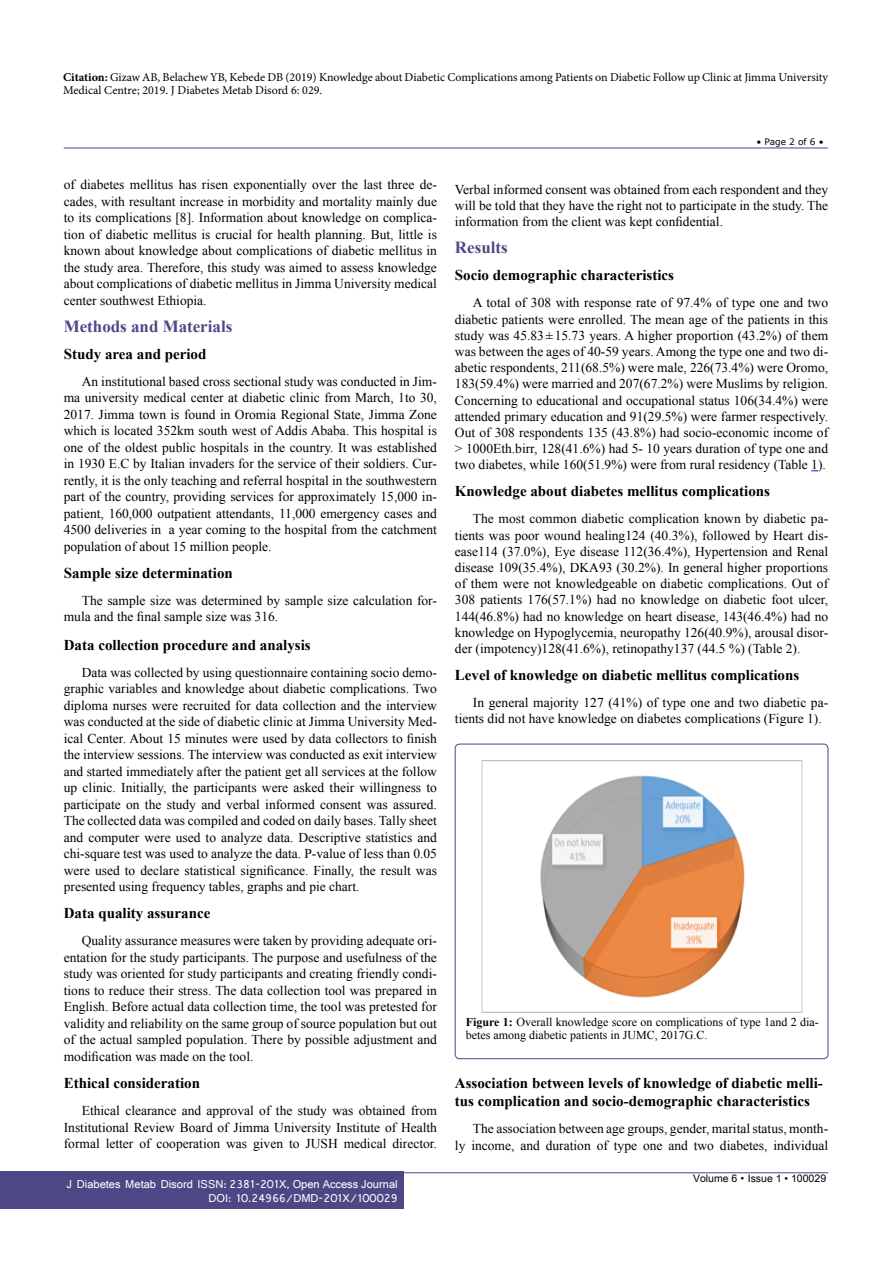
<style>
.page{position:relative;width:893px;height:1263px;background:#fff}
.page>*{position:absolute;margin:0;border:0;box-sizing:border-box;transform-origin:0 0}
.t1{font:700 16.95px "Times New Roman";color:#4d4785}
.t2{font:700 15px/18px "Times New Roman";color:#000}
.t3{font:13.5px/16.5px "Times New Roman";color:#000;text-align:justify}
.t4{font:12px/13.5px "Minion Pro";color:#000}
.t5{font:12px/13.5px "Times New Roman";color:#000}
.t6{font:12px/14.2px "Shruti";color:#fff;text-align:right}
.t7{font:10.5px "Arial Unicode MS";color:#000}
.t8{font:9px "MS Reference Sans Serif";color:#000}
.s1{font-weight:700}
.s2{font-family:"Batang"}
</style>
<div class="page">
<hr style="left:64px;top:148px;width:764px;height:1px;background:#4d4785">
<hr style="left:64px;top:1172px;width:764px;height:1px;background:#4d4785">
<div style="left:0;top:1171px;width:403px;height:38px;background:#4d4785"></div>
<div style="left:455px;top:744px;width:373px;height:315px;border:1px solid #4d4785;border-radius:4px"></div>
<img style="left:482px;top:760px;width:320px;height:253px">
<p class="t4" style="left:63px;top:70px;width:767px"><span class="s1">Citation:</span> Gizaw AB, Belachew YB, Kebede DB (2019) Knowledge about Diabetic Complications among Patients on Diabetic Follow up Clinic at Jimma University<br>Medical Centre; 2019. J Diabetes Metab Disord 6: 029.</p>
<p class="t3" style="left:64px;top:176px;width:375px">of diabetes mellitus has risen exponentially over the last three de&shy;cades, with resultant increase in morbidity and mortality mainly due to its complications [8]. Information about knowledge on complica&shy;tion of diabetic mellitus is crucial for health planning. But, little is known about knowledge about complications of diabetic mellitus in the study area. Therefore, this study was aimed to assess knowledge about complications of diabetic mellitus in Jimma University medical center southwest Ethiopia.</p>
<p class="t1" style="left:64px;top:314px;width:170px">Methods and Materials</p>
<p class="t2" style="left:64px;top:344px;width:144px">Study area and period</p>
<p class="t3" style="left:64px;top:373px;width:375px;text-indent:18px">An institutional based cross sectional study was conducted in Jim&shy;ma university medical center at diabetic clinic from March, 1to 30, 2017. Jimma town is found in Oromia Regional State, Jimma Zone which is located 352km south west of Addis Ababa. This hospital is one of the oldest public hospitals in the country. It was established in 1930 E.C by Italian invaders for the service of their soldiers. Cur&shy;rently, it is the only teaching and referral hospital in the southwestern part of the country, providing services for approximately 15,000 in&shy;patient, 160,000 outpatient attendants, 11,000 emergency cases and 4500 deliveries in a year coming to the hospital from the catchment population of about 15 million people.</p>
<p class="t2" style="left:64px;top:563px;width:171px">Sample size determination</p>
<p class="t3" style="left:64px;top:592px;width:375px;text-indent:18px">The sample size was determined by sample size calculation for&shy;mula and the final sample size was 316.</p>
<p class="t2" style="left:64px;top:635px;width:248px">Data collection procedure and analysis</p>
<p class="t3" style="left:64px;top:664px;width:375px;text-indent:18px">Data was collected by using questionnaire containing socio demo&shy;graphic variables and knowledge about diabetic complications. Two diploma nurses were recruited for data collection and the interview was conducted at the side of diabetic clinic at Jimma University Med&shy;ical Center. About 15 minutes were used by data collectors to finish the interview sessions. The interview was conducted as exit interview and started immediately after the patient get all services at the follow up clinic. Initially, the participants were asked their willingness to participate on the study and verbal informed consent was assured.<br>The collected data was compiled and coded on daily bases. Tally sheet and computer were used to analyze data. Descriptive statistics and chi-square test was used to analyze the data. P-value of less than 0.05 were used to declare statistical significance. Finally, the result was presented using frequency tables, graphs and pie chart.</p>
<p class="t2" style="left:64px;top:904px;width:148px">Data quality assurance</p>
<p class="t3" style="left:64px;top:932px;width:375px;text-indent:18px">Quality assurance measures were taken by providing adequate ori&shy;entation for the study participants. The purpose and usefulness of the study was oriented for study participants and creating friendly condi&shy;tions to reduce their stress. The data collection tool was prepared in English. Before actual data collection time, the tool was pretested for validity and reliability on the same group of source population but out of the actual sampled population. There by possible adjustment and modification was made on the tool.</p>
<p class="t2" style="left:64px;top:1073px;width:138px">Ethical consideration</p>
<p class="t3" style="left:64px;top:1102px;width:375px;text-indent:18px">Ethical clearance and approval of the study was obtained from Institutional Review Board of Jimma University Institute of Health formal letter of cooperation was given to JUSH medical director.</p>
<p class="t6" style="left:67px;top:1176px;width:333px">J Diabetes Metab Disord ISSN: 2381-201X, Open Access Journal<br>DOI: 10.24966/DMD-201X/100029</p>
<p class="t8" style="left:756px;top:136px;width:69px">• Page 2 of 6 •</p>
<p class="t3" style="left:455px;top:181px;width:375px">Verbal informed consent was obtained from each respondent and they will be told that they have the right not to participate in the study. The information from the client was kept confidential.</p>
<p class="t1" style="left:455px;top:236px;width:54px">Results</p>
<p class="t2" style="left:455px;top:266px;width:221px">Socio demographic characteristics</p>
<p class="t3" style="left:455px;top:294px;width:375px;text-indent:18px">A total of 308 with response rate of 97.4% of type one and two diabetic patients were enrolled. The mean age of the patients in this study was 45.83±15.73 years. A higher proportion (43.2%) of them was between the ages of 40-59 years. Among the type one and two di&shy;abetic respondents, 211(68.5%) were male, 226(73.4%) were Oromo, 183(59.4%) were married and 207(67.2%) were Muslims by religion.<br>Concerning to educational and occupational status 106(34.4%) were attended primary education and 91(29.5%) were farmer respectively.<br>Out of 308 respondents 135 (43.8%) had socio-economic income of &gt; 1000Eth.birr, 128(41.6%) had 5- 10 years duration of type one and two diabetes, while 160(51.9%) were from rural residency (Table 1).</p>
<p class="t2" style="left:455px;top:482px;width:317px">Knowledge about diabetes mellitus complications</p>
<p class="t3" style="left:455px;top:510px;width:375px;text-indent:18px">The most common diabetic complication known by diabetic pa&shy;tients was poor wound healing124 (40.3%), followed by Heart dis&shy;ease114 (37.0%), Eye disease 112(36.4%), Hypertension and Renal disease 109(35.4%), DKA93 (30.2%). In general higher proportions of them were not knowledgeable on diabetic complications. Out of 308 patients 176(57.1%) had no knowledge on diabetic foot ulcer, 144(46.8%) had no knowledge on heart disease, 143(46.4%) had no knowledge on Hypoglycemia, neuropathy 126(40.9%), arousal disor&shy;der (impotency)128(41.6%), retinopathy137 (44.5 %) (Table 2).</p>
<p class="t2" style="left:455px;top:665px;width:346px">Level of knowledge on diabetic mellitus complications</p>
<p class="t3" style="left:455px;top:694px;width:375px;text-indent:18px">In general majority 127 (41%) of type one and two diabetic pa&shy;tients did not have knowledge on diabetes complications (Figure 1).</p>
<p class="t5" style="left:466px;top:1015px;width:355px"><span class="s1">Figure 1:</span> Overall knowledge score on complications of type 1and 2 dia&shy;betes among diabetic patients in JUMC, 2017G.C.</p>
<p class="t2" style="left:455px;top:1073px;width:369px">Association between levels of knowledge of diabetic melli&shy;tus complication and socio-demographic characteristics</p>
<p class="t3" style="left:455px;top:1120px;width:375px;text-align:right">The association between age groups, gender, marital status, month-<br>ly income, and duration of type one and two diabetes, individual</p>
<p class="t7" style="left:693px;top:1170px;width:135px">Volume 6 <span class="s2">•</span> Issue 1 • 100029</p>
</div>
